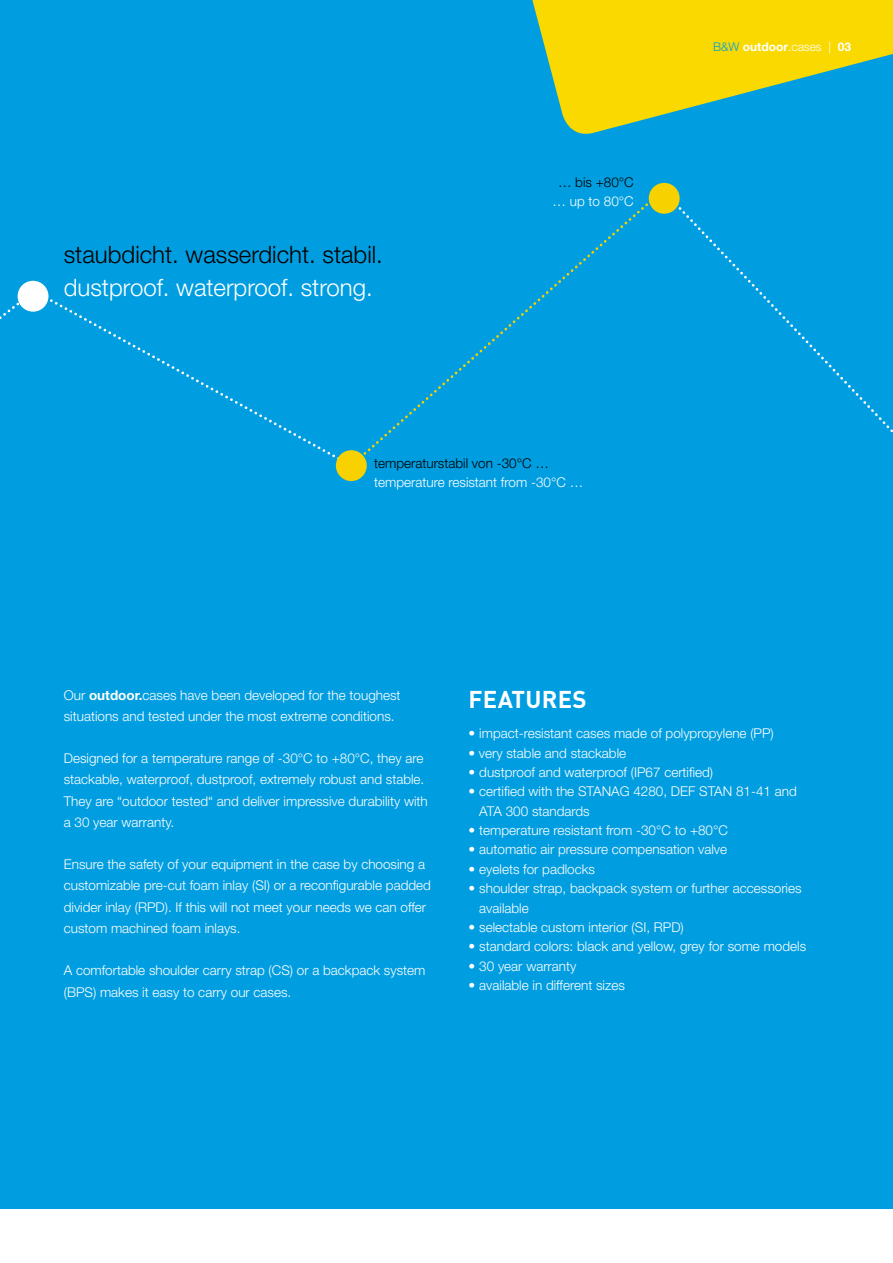
<style>
.page{position:relative;width:893px;height:1263px;background:#009ee0}
.page>*{position:absolute;margin:0;border:0;box-sizing:border-box;transform-origin:0 0}
.t1{font:300 24px "Helvetica Neue LT Std";color:#000}
.t2{font:300 24px "Helvetica Neue LT Std";color:#fff}
.t3{font:700 24px "DINOT";letter-spacing:.01em;color:#fff}
.t4{font:300 13.5px/21.1px "Helvetica Neue LT Std";color:#fff}
.t5{font:300 13.5px "Helvetica Neue LT Std";color:#000}
.t6{font:700 12px "Helvetica Neue LT Std";color:#fff}
.s1{font-weight:300;color:#009ee0}
.s2{font-weight:300}
.s3{font-weight:700}
</style>
<div class="page">
<svg style="left:532px;top:0;width:361px;height:134px;fill:#f9d900"></svg>
<div style="left:0;top:1210px;width:893px;height:53px;background:#fff"></div>
<svg style="left:0;top:300px;width:22px;height:19px"></svg>
<svg style="left:668px;top:194px;width:225px;height:239px"></svg>
<svg style="left:44px;top:294px;width:304px;height:173px"></svg>
<svg style="left:355px;top:197px;width:300px;height:265px"></svg>
<div style="left:336px;top:450px;width:31px;height:31px;background:#f7d100;border-radius:50%"></div>
<div style="left:18px;top:281px;width:30px;height:31px;background:#fff;border-radius:50%"></div>
<div style="left:649px;top:183px;width:31px;height:31px;background:#f7d100;border-radius:50%"></div>
<h1 class="t1" style="left:64px;top:240px;width:321px">staubdicht. wasserdicht. stabil.</h1>
<h1 class="t2" style="left:64px;top:273px;width:310px">dustproof. waterproof. strong.</h1>
<p class="t5" style="left:558px;top:174px;width:77px">… bis +80°C</p>
<p class="t4" style="left:553px;top:191px;width:83px">… up to 80°C</p>
<p class="t5" style="left:374px;top:455px;width:176px">temperaturstabil von -30°C …</p>
<p class="t4" style="left:374px;top:471px;width:210px">temperature resistant from -30°C …</p>
<p class="t6" style="left:713px;top:39px;width:139px"><span class="s1">B&amp;W</span> outdoor<span class="s2">.cases |</span> 03</p>
<p class="t4" style="left:64px;top:684px;width:338px">Our <span class="s3">outdoor.</span>cases have been developed for the toughest situations and tested under the most extreme conditions.</p>
<p class="t4" style="left:64px;top:747px;width:366px">Designed for a temperature range of -30°C to +80°C, they are stackable, waterproof, dustproof, extremely robust and stable.<br>They are “outdoor tested“ and deliver impressive durability with a 30 year warranty.</p>
<p class="t4" style="left:64px;top:853px;width:369px">Ensure the safety of your equipment in the case by choosing a customizable pre-cut foam inlay (SI) or a reconfigurable padded divider inlay (RPD). If this will not meet your needs we can offer custom machined foam inlays.</p>
<p class="t4" style="left:64px;top:960px;width:363px">A comfortable shoulder carry strap (CS) or a backpack system (BPS) makes it easy to carry our cases.</p>
<h1 class="t3" style="left:468px;top:684px;width:120px">FEATURES</h1>
<p class="t4" style="left:468px;top:722px;width:307px">• impact-resistant cases made of polypropylene (PP)</p>
<p class="t4" style="left:468px;top:742px;width:159px">• very stable and stackable</p>
<p class="t4" style="left:468px;top:761px;width:246px">• dustproof and waterproof (IP67 certified)</p>
<p class="t4" style="left:479px;top:781px;width:319px;line-height:19.4px;text-indent:-11px">• certified with the STANAG 4280, DEF STAN 81-41 and<br>ATA 300 standards</p>
<p class="t4" style="left:468px;top:819px;width:261px">• temperature resistant from -30°C to +80°C</p>
<p class="t4" style="left:468px;top:839px;width:260px">• automatic air pressure compensation valve</p>
<p class="t4" style="left:468px;top:858px;width:128px">• eyelets for padlocks</p>
<p class="t4" style="left:479px;top:878px;width:324px;line-height:19.4px;text-indent:-11px">• shoulder strap, backpack system or further accessories available</p>
<p class="t4" style="left:468px;top:916px;width:217px">• selectable custom interior (SI, RPD)</p>
<p class="t4" style="left:468px;top:936px;width:339px">• standard colors: black and yellow, grey for some models</p>
<p class="t4" style="left:468px;top:955px;width:109px">• 30 year warranty</p>
<p class="t4" style="left:468px;top:974px;width:158px">• available in different sizes</p>
</div>
